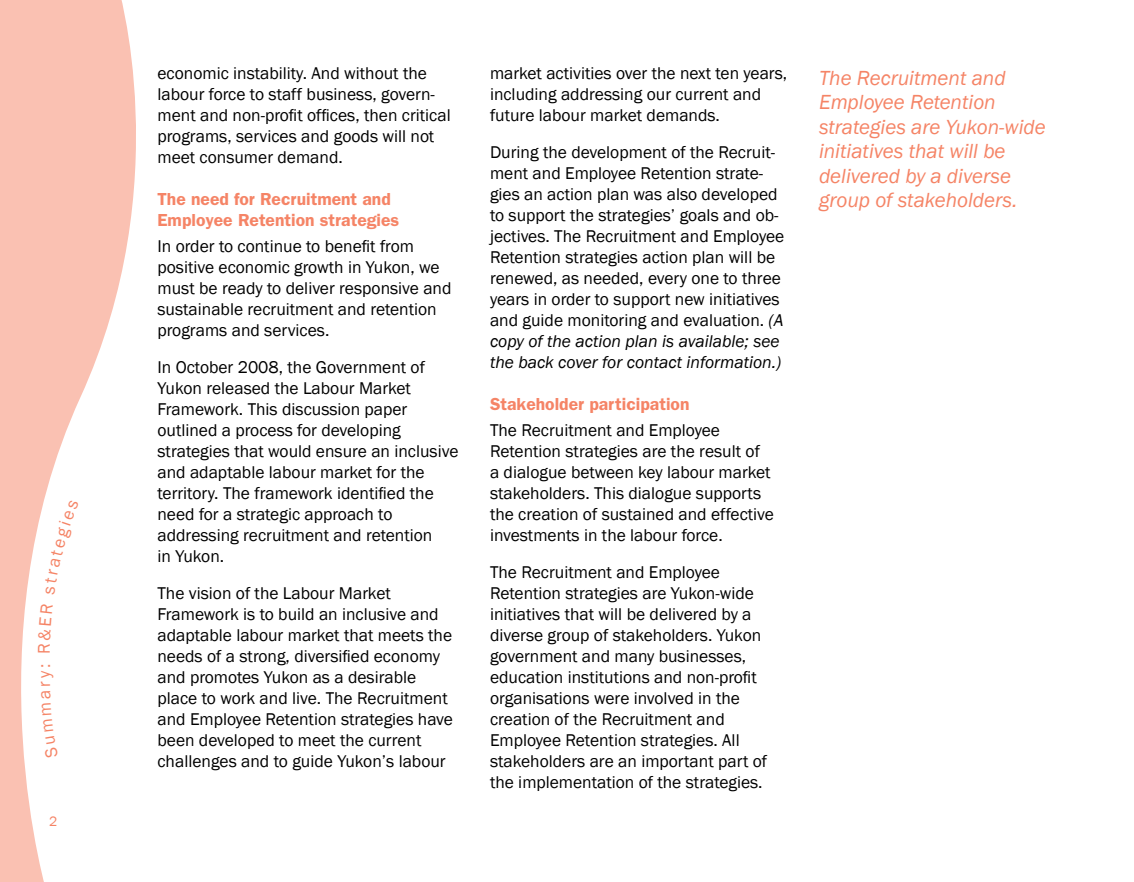
<style>
.page{position:relative;width:1134px;height:882px;background:#fff}
.page>*{position:absolute;margin:0;border:0;box-sizing:border-box;transform-origin:0 0}
.t1{font:italic 21px/24.5px "Franklin Gothic";color:#f58466}
.t2{font:17.5px/21px "Franklin Gothic";color:#000}
.t3{font:600 17.5px/21px "Franklin Gothic";color:#f58466}
.t4{font:17.5px "Franklin Gothic";color:#f58466}
.t5{font:14px "Franklin Gothic";color:#f58466}
.s1{font-style:italic}
</style>
<div class="page">
<svg style="left:0;top:0;width:136px;height:882px;fill:#fac1b2"></svg>
<svg style="left:41px;top:671px;width:17px;height:88px"></svg>
<svg style="left:38px;top:604px;width:15px;height:49px"></svg>
<svg style="left:45px;top:500px;width:34px;height:95px"></svg>
<p class="t4" style="left:33px;top:668px;width:6px;rotate:-90deg">:</p>
<p class="t5" style="left:49px;top:813px;width:10px">2</p>
<p class="t2" style="left:158px;top:63px;width:295px">economic instability. And without the labour force to staff business, govern&shy;ment and non-profit offices, then critical programs, services and goods will not meet consumer demand.</p>
<p class="t3" style="left:158px;top:188px;width:243px">The need for Recruitment and<br>Employee Retention strategies</p>
<p class="t2" style="left:158px;top:236px;width:296px">In order to continue to benefit from positive economic growth in Yukon, we must be ready to deliver responsive and sustainable recruitment and retention programs and services.</p>
<p class="t2" style="left:158px;top:357px;width:302px">In October 2008, the Government of Yukon released the Labour Market Framework. This discussion paper outlined a process for developing strategies that would ensure an inclusive and adaptable labour market for the territory. The framework identified the need for a strategic approach to addressing recruitment and retention<br>in Yukon.</p>
<p class="t2" style="left:158px;top:583px;width:297px">The vision of the Labour Market Framework is to build an inclusive and adaptable labour market that meets the needs of a strong, diversified economy and promotes Yukon as a desirable place to work and live. The Recruitment and Employee Retention strategies have been developed to meet the current challenges and to guide Yukon’s labour</p>
<p class="t2" style="left:490px;top:63px;width:299px">market activities over the next ten years, including addressing our current and future labour market demands.</p>
<p class="t2" style="left:490px;top:142px;width:296px">During the development of the Recruit&shy;ment and Employee Retention strate&shy;gies an action plan was also developed to support the strategies’ goals and ob&shy;jectives. The Recruitment and Employee Retention strategies action plan will be renewed, as needed, every one to three years in order to support new initiatives and guide monitoring and evaluation. <span class="s1">(A copy of the action plan is available; see the back cover for contact information.)</span></p>
<p class="t3" style="left:490px;top:393px;width:201px">Stakeholder participation</p>
<p class="t2" style="left:490px;top:420px;width:285px">The Recruitment and Employee Retention strategies are the result of<br>a dialogue between key labour market stakeholders. This dialogue supports the creation of sustained and effective investments in the labour force.</p>
<p class="t2" style="left:490px;top:562px;width:279px">The Recruitment and Employee Retention strategies are Yukon-wide initiatives that will be delivered by a diverse group of stakeholders. Yukon government and many businesses, education institutions and non-profit organisations were involved in the creation of the Recruitment and Employee Retention strategies. All stakeholders are an important part of the implementation of the strategies.</p>
<p class="t1" style="left:819px;top:66px;width:228px">The Recruitment and<br>Employee Retention strategies are Yukon-wide initiatives that will be delivered by a diverse group of stakeholders.</p>
</div>
